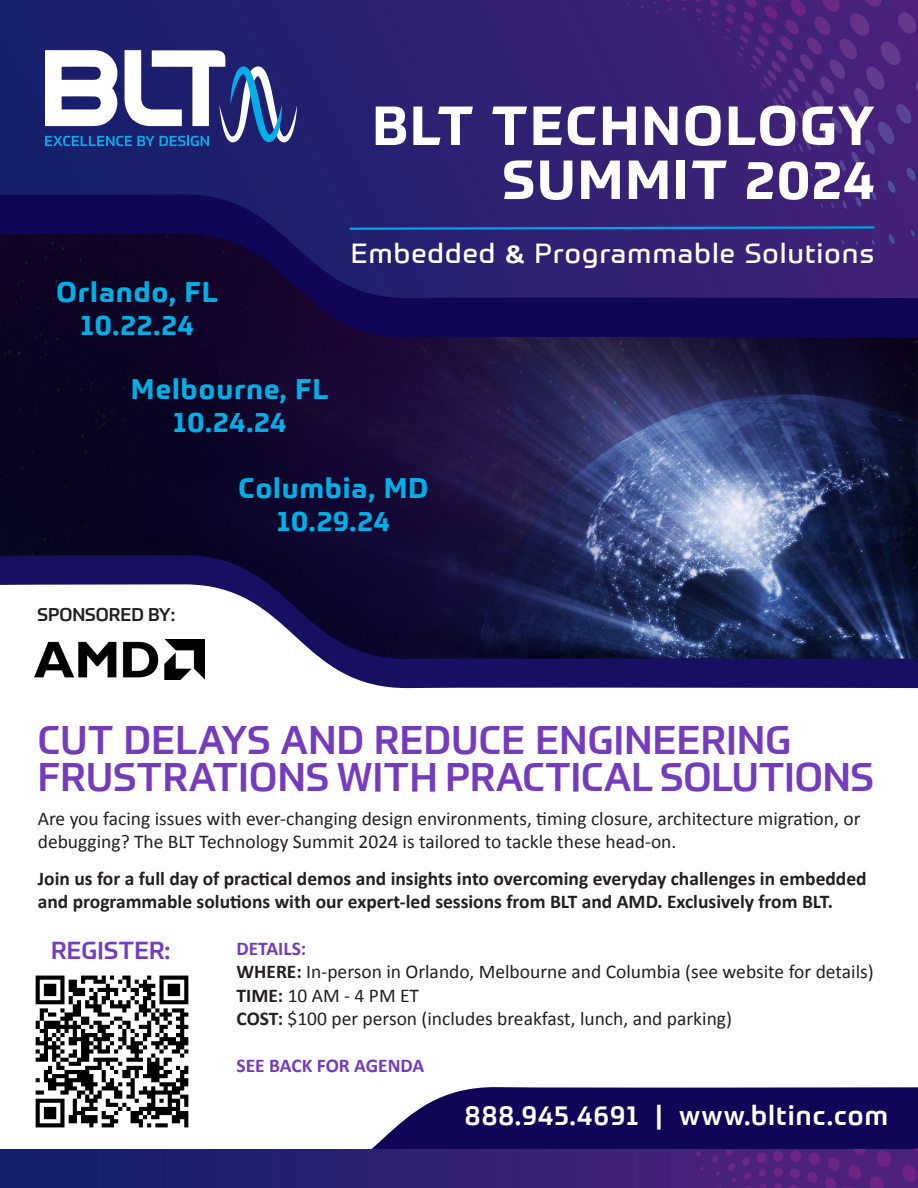
<style>
.page{position:relative;width:918px;height:1188px;background:#fff}
.page>*{position:absolute;margin:0;border:0;box-sizing:border-box;transform-origin:0 0}
.t1{font:700 54px "Prometo";letter-spacing:.05em;color:#fff}
.t2{font:500 39px "Prometo";letter-spacing:.01em;color:#753bbd}
.t3{font:700 27.75px "Prometo";letter-spacing:.05em;color:#00afe5}
.t4{font:27px "Prometo";letter-spacing:.05em;color:#fff;scale:1.04 1}
.t5{font:500 27px "Prometo";letter-spacing:.05em;color:#fff}
.t6{font:500 24px "Prometo";letter-spacing:.01em;color:#753bbd}
.t7{font:19.5px/23.4px "Calibri";color:#231f20}
.t8{font:700 19.5px/23.4px "Calibri";color:#231f20}
.t9{font:700 19.5px "Calibri";color:#753bbd}
.t10{font:500 18px "Prometo";color:#231f20}
.s1{font-family:"Calibri";font-weight:700}
.s2{font-weight:700}
</style>
<div class="page">
<svg style="left:371px;top:1087px;width:547px;height:62px;background:#231a64"></svg>
<svg style="left:34px;top:660px;width:884px;height:29px;fill:#171062"></svg>
<img style="left:0;top:339px;width:918px;height:321px">
<svg style="left:0;top:300px;width:918px;height:39px;background:#100544"></svg>
<svg style="left:0;top:0;width:918px;height:300px;background:#271c69"></svg>
<svg style="left:671px;top:17px;width:3px;height:7px"></svg>
<svg style="left:686px;top:24px;width:2px;height:6px"></svg>
<svg style="left:695px;top:8px;width:7px;height:29px"></svg>
<svg style="left:694px;top:0;width:8px;height:2px"></svg>
<svg style="left:709px;top:0;width:209px;height:209px;background:#46247b"></svg>
<svg style="left:872px;top:239px;width:3px;height:7px"></svg>
<svg style="left:889px;top:234px;width:5px;height:11px"></svg>
<svg style="left:911px;top:230px;width:4px;height:7px"></svg>
<svg style="left:867px;top:283px;width:2px;height:6px"></svg>
<svg style="left:45px;top:50px;width:252px;height:96px"></svg>
<svg style="left:347px;top:225px;width:530px;height:6px;background:#1e519c"></svg>
<svg style="left:0;top:1149px;width:918px;height:39px;background:#2a2071"></svg>
<img style="left:35px;top:975px;width:154px;height:153px">
<img style="left:35px;top:639px;width:170px;height:41px">
<svg style="left:696px;top:1146px;width:196px;height:42px;background:#4c207b"></svg>
<svg style="left:901px;top:1165px;width:17px;height:18px"></svg>
<svg style="left:914px;top:1148px;width:4px;height:5px"></svg>
<p class="t1" style="left:373px;top:92px;width:503px">BLT TECHNOLOGY</p>
<p class="t1" style="left:503px;top:146px;width:373px">SUMMIT 2024</p>
<p class="t3" style="left:57px;top:274px;width:163px">Orlando, FL</p>
<p class="t3" style="left:81px;top:307px;width:114px">10.22.24</p>
<p class="t3" style="left:131px;top:371px;width:199px">Melbourne, FL</p>
<p class="t3" style="left:174px;top:405px;width:114px">10.24.24</p>
<p class="t4" style="left:351px;top:237px;width:505px">Embedded <span class="s1">&amp;</span> Programmable Solutions</p>
<p class="t10" style="left:38px;top:604px;width:139px">SPONSORED BY:</p>
<p class="t3" style="left:239px;top:471px;width:191px">Columbia, MD</p>
<p class="t3" style="left:277px;top:504px;width:114px">10.29.24</p>
<p class="t2" style="left:38px;top:716px;width:755px">CUT DELAYS AND REDUCE ENGINEERING</p>
<p class="t2" style="left:38px;top:753px;width:837px">FRUSTRATIONS WITH PRACTICAL SOLUTIONS</p>
<p class="t7" style="left:38px;top:807px;width:824px">Are you facing issues with ever-changing design environments, timing closure, architecture migration, or debugging? The BLT Technology Summit 2024 is tailored to tackle these head-on.</p>
<p class="t8" style="left:38px;top:867px;width:830px">Join us for a full day of practical demos and insights into overcoming everyday challenges in embedded and programmable solutions with our expert-led sessions from BLT and AMD. Exclusively from BLT.</p>
<p class="t6" style="left:51px;top:936px;width:121px">REGISTER:</p>
<p class="t9" style="left:237px;top:936px;width:71px">DETAILS:</p>
<p class="t7" style="left:237px;top:960px;width:639px"><span class="s2">WHERE:</span> In-person in Orlando, Melbourne and Columbia (see website for details)</p>
<p class="t7" style="left:237px;top:984px;width:184px"><span class="s2">TIME:</span> 10 AM - 4 PM ET</p>
<p class="t7" style="left:237px;top:1007px;width:497px"><span class="s2">COST:</span> $100 per person (includes breakfast, lunch, and parking)</p>
<p class="t9" style="left:237px;top:1053px;width:189px">SEE BACK FOR AGENDA</p>
<p class="t5" style="left:465px;top:1099px;width:425px">888.945.4691 | www.bltinc.com</p>
</div>
